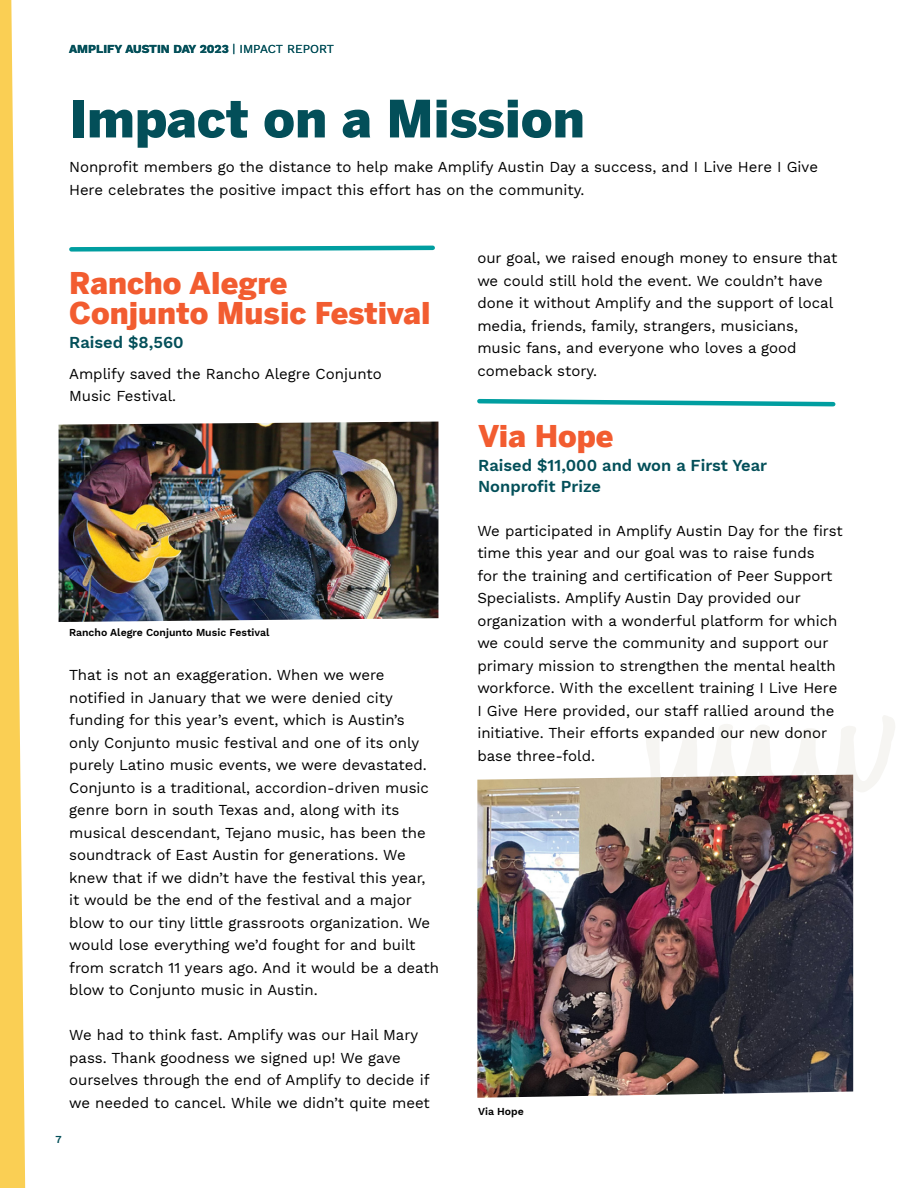
<style>
.page{position:relative;width:918px;height:1188px;background:#fff}
.page>*{position:absolute;margin:0;border:0;box-sizing:border-box;transform-origin:0 0}
.t1{font:900 51px "Benton Sans";color:#034f59}
.t2{font:900 30px/30px "Benton Sans";color:#f25c30}
.t3{font:16.5px/21px "Work Sans";color:#034f59}
.t4{font:15px/22.5px "Work Sans";color:#000}
.t5{font:12px "Work Sans";color:#034f59}
.t6{font:10.5px "Work Sans";color:#000}
.t7{font:10.5px "Work Sans";color:#034f59}
</style>
<div class="page">
<svg style="left:646px;top:715px;width:249px;height:81px"></svg>
<img style="left:59px;top:422px;width:379px;height:200px">
<img style="left:477px;top:775px;width:376px;height:323px">
<svg style="left:477px;top:398px;width:359px;height:9px"></svg>
<svg style="left:69px;top:245px;width:366px;height:7px"></svg>
<svg style="left:0;top:0;width:25px;height:1188px"></svg>
<p class="t5" style="left:69px;top:40px;width:266px">AMPLIFY AUSTIN DAY 2023 | IMPACT REPORT</p>
<h1 class="t1" style="left:69px;top:74px;width:517px">Impact on a Mission</h1>
<p class="t4" style="left:69px;top:155px;width:750px">Nonprofit members go the distance to help make Amplify Austin Day a success, and I Live Here I Give<br>Here celebrates the positive impact this effort has on the community.</p>
<h2 class="t2" style="left:69px;top:265px;width:363px">Rancho Alegre<br>Conjunto Music Festival</h2>
<p class="t3" style="left:69px;top:331px;width:116px">Raised $8,560</p>
<p class="t4" style="left:69px;top:362px;width:314px">Amplify saved the Rancho Alegre Conjunto<br>Music Festival.</p>
<p class="t6" style="left:69px;top:624px;width:202px">Rancho Alegre Conjunto Music Festival</p>
<p class="t4" style="left:69px;top:663px;width:371px">That is not an exaggeration. When we were notified in January that we were denied city funding for this year’s event, which is Austin’s<br>only Conjunto music festival and one of its only purely Latino music events, we were devastated.<br>Conjunto is a traditional, accordion-driven music genre born in south Texas and, along with its musical descendant, Tejano music, has been the soundtrack of East Austin for generations. We knew that if we didn’t have the festival this year, it would be the end of the festival and a major blow to our tiny little grassroots organization. We would lose everything we’d fought for and built from scratch 11 years ago. And it would be a death blow to Conjunto music in Austin.</p>
<p class="t4" style="left:69px;top:1023px;width:362px">We had to think fast. Amplify was our Hail Mary pass. Thank goodness we signed up! We gave ourselves through the end of Amplify to decide if we needed to cancel. While we didn’t quite meet</p>
<p class="t7" style="left:56px;top:1132px;width:8px">7</p>
<p class="t4" style="left:477px;top:246px;width:362px">our goal, we raised enough money to ensure that we could still hold the event. We couldn’t have done it without Amplify and the support of local media, friends, family, strangers, musicians, music fans, and everyone who loves a good comeback story.</p>
<h2 class="t2" style="left:478px;top:418px;width:137px">Via Hope</h2>
<p class="t3" style="left:478px;top:454px;width:291px">Raised $11,000 and won a First Year<br>Nonprofit Prize</p>
<p class="t4" style="left:477px;top:519px;width:367px">We participated in Amplify Austin Day for the first time this year and our goal was to raise funds<br>for the training and certification of Peer Support Specialists. Amplify Austin Day provided our organization with a wonderful platform for which we could serve the community and support our primary mission to strengthen the mental health workforce. With the excellent training I Live Here I Give Here provided, our staff rallied around the initiative. Their efforts expanded our new donor base three-fold.</p>
<p class="t6" style="left:478px;top:1104px;width:47px">Via Hope</p>
</div>
